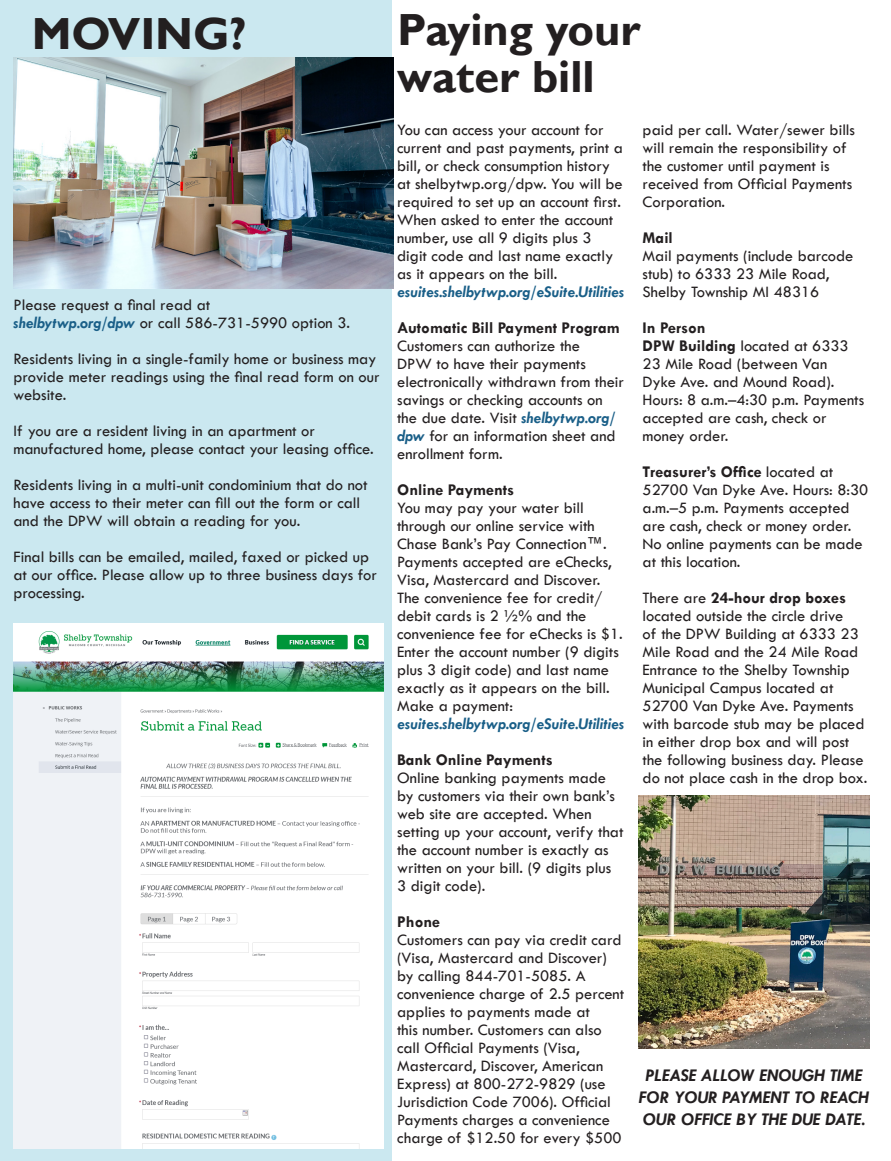
<style>
.page{position:relative;width:891px;height:1161px;background:#fff}
.page>*{position:absolute;margin:0;border:0;box-sizing:border-box;transform-origin:0 0}
.Heading_1_-_left{font:700 45px "Gill Sans";color:#231f20}
.Small_text_-_left{font:italic 700 18px/21.6px "Tw Cen";color:#231f20;text-align:center}
.Small_text_-_left-2{font:16.5px/18px "Tw Cen";color:#231f20}
.Body_text_1_-_left{font:16.5px/18px "Tw Cen";color:#231f20}
.Small_text_-_left-3{font:italic 700 16.5px/18px "Tw Cen";color:#1a5f88}
.Small_text_-_left-4{font:700 16.5px "Tw Cen";color:#231f20}
.s1{font-weight:700;font-style:italic;color:#1a5f88}
.s2{font-weight:400;font-style:normal;color:#231f20}
.s3{font-weight:700}
</style>
<div class="page">
<div style="left:0;top:0;width:392px;height:1161px;background:linear-gradient(to right,#cbe8f0,#cbe8f0)"></div>
<img style="left:14px;top:58px;width:379px;height:230px">
<img style="left:14px;top:623px;width:369px;height:525px">
<img style="left:638px;top:796px;width:232px;height:252px">
<p class="Heading_1_-_left" style="left:32px;top:7px;width:217px">MOVING?</p>
<p class="Body_text_1_-_left" style="left:14px;top:295px;width:198px">Please request a final read at</p>
<p class="Body_text_1_-_left" style="left:14px;top:313px;width:338px"><span class="s1">shelbytwp.org/dpw</span> or call 586-731-5990 option 3.</p>
<p class="Body_text_1_-_left" style="left:14px;top:349px;width:368px">Residents living in a single-family home or business may provide meter readings using the final read form on our website.</p>
<p class="Body_text_1_-_left" style="left:14px;top:421px;width:362px">If you are a resident living in an apartment or manufactured home, please contact your leasing office.</p>
<p class="Body_text_1_-_left" style="left:14px;top:475px;width:356px">Residents living in a multi-unit condominium that do not have access to their meter can fill out the form or call and the DPW will obtain a reading for you.</p>
<p class="Body_text_1_-_left" style="left:14px;top:547px;width:365px">Final bills can be emailed, mailed, faxed or picked up at our office. Please allow up to three business days for processing.</p>
<p class="Heading_1_-_left" style="left:397px;top:3px;width:245px">Paying your</p>
<p class="Heading_1_-_left" style="left:397px;top:50px;width:199px">water bill</p>
<p class="Small_text_-_left-2" style="left:397px;top:121px;width:227px">You can access your account for current and past payments, print a bill, or check consumption history at shelbytwp.org/dpw. You will be required to set up an account first.<br>When asked to enter the account number, use all 9 digits plus 3 digit code and last name exactly as it appears on the bill.</p>
<p class="Small_text_-_left-3" style="left:397px;top:282px;width:229px">esuites.shelbytwp.org/eSuite.Utilities</p>
<p class="Small_text_-_left-4" style="left:397px;top:318px;width:224px">Automatic Bill Payment Program</p>
<p class="Small_text_-_left-2" style="left:397px;top:337px;width:228px">Customers can authorize the<br>DPW to have their payments electronically withdrawn from their savings or checking accounts on the due date. Visit <span class="s1">shelbytwp.org/ dpw</span> for an information sheet and enrollment form.</p>
<p class="Small_text_-_left-4" style="left:397px;top:480px;width:119px">Online Payments</p>
<p class="Small_text_-_left-2" style="left:397px;top:499px;width:227px">You may pay your water bill through our online service with<br>Chase Bank’s Pay Connection™.<br>Payments accepted are eChecks,<br>Visa, Mastercard and Discover.<br>The convenience fee for credit/ debit cards is 2 ½% and the convenience fee for eChecks is $1.<br>Enter the account number (9 digits plus 3 digit code) and last name exactly as it appears on the bill.</p>
<p class="Small_text_-_left-3" style="left:397px;top:696px;width:229px"><span class="s2">Make a payment: </span>esuites.shelbytwp.org/eSuite.Utilities</p>
<p class="Small_text_-_left-4" style="left:397px;top:750px;width:157px">Bank Online Payments</p>
<p class="Small_text_-_left-2" style="left:397px;top:769px;width:228px">Online banking payments made by customers via their own bank’s web site are accepted. When setting up your account, verify that the account number is exactly as written on your bill. (9 digits plus<br>3 digit code).</p>
<p class="Small_text_-_left-4" style="left:397px;top:912px;width:44px">Phone</p>
<p class="Small_text_-_left-2" style="left:397px;top:931px;width:229px">Customers can pay via credit card (Visa, Mastercard and Discover) by calling 844-701-5085. A convenience charge of 2.5 percent applies to payments made at<br>this number. Customers can also call Official Payments (Visa,<br>Mastercard, Discover, American<br>Express) at 800-272-9829 (use<br>Jurisdiction Code 7006). Official<br>Payments charges a convenience charge of $12.50 for every $500</p>
<p class="Small_text_-_left-2" style="left:643px;top:121px;width:214px">paid per call. Water/sewer bills will remain the responsibility of the customer until payment is received from Official Payments<br>Corporation.</p>
<p class="Small_text_-_left-4" style="left:643px;top:228px;width:32px">Mail</p>
<p class="Small_text_-_left-2" style="left:643px;top:247px;width:212px">Mail payments (include barcode stub) to 6333 23 Mile Road,<br>Shelby Township MI 48316</p>
<p class="Small_text_-_left-4" style="left:643px;top:318px;width:65px">In Person</p>
<p class="Small_text_-_left-2" style="left:643px;top:337px;width:223px"><span class="s3">DPW Building</span> located at 6333<br>23 Mile Road (between Van<br>Dyke Ave. and Mound Road).<br>Hours: 8 a.m.–4:30 p.m. Payments accepted are cash, check or money order.</p>
<p class="Small_text_-_left-2" style="left:643px;top:463px;width:227px"><span class="s3">Treasurer’s Office</span> located at<br>52700 Van Dyke Ave. Hours: 8:30 a.m.–5 p.m. Payments accepted are cash, check or money order.<br>No online payments can be made at this location.</p>
<p class="Small_text_-_left-2" style="left:643px;top:589px;width:226px">There are <span class="s3">24-hour drop boxes </span>located outside the circle drive<br>of the DPW Building at 6333 23<br>Mile Road and the 24 Mile Road<br>Entrance to the Shelby Township<br>Municipal Campus located at<br>52700 Van Dyke Ave. Payments with barcode stub may be placed in either drop box and will post the following business day. Please do not place cash in the drop box.</p>
<p class="Small_text_-_left" style="left:639px;top:1064px;width:232px">PLEASE ALLOW ENOUGH TIME<br>FOR YOUR PAYMENT TO REACH<br>OUR OFFICE BY THE DUE DATE.</p>
</div>
